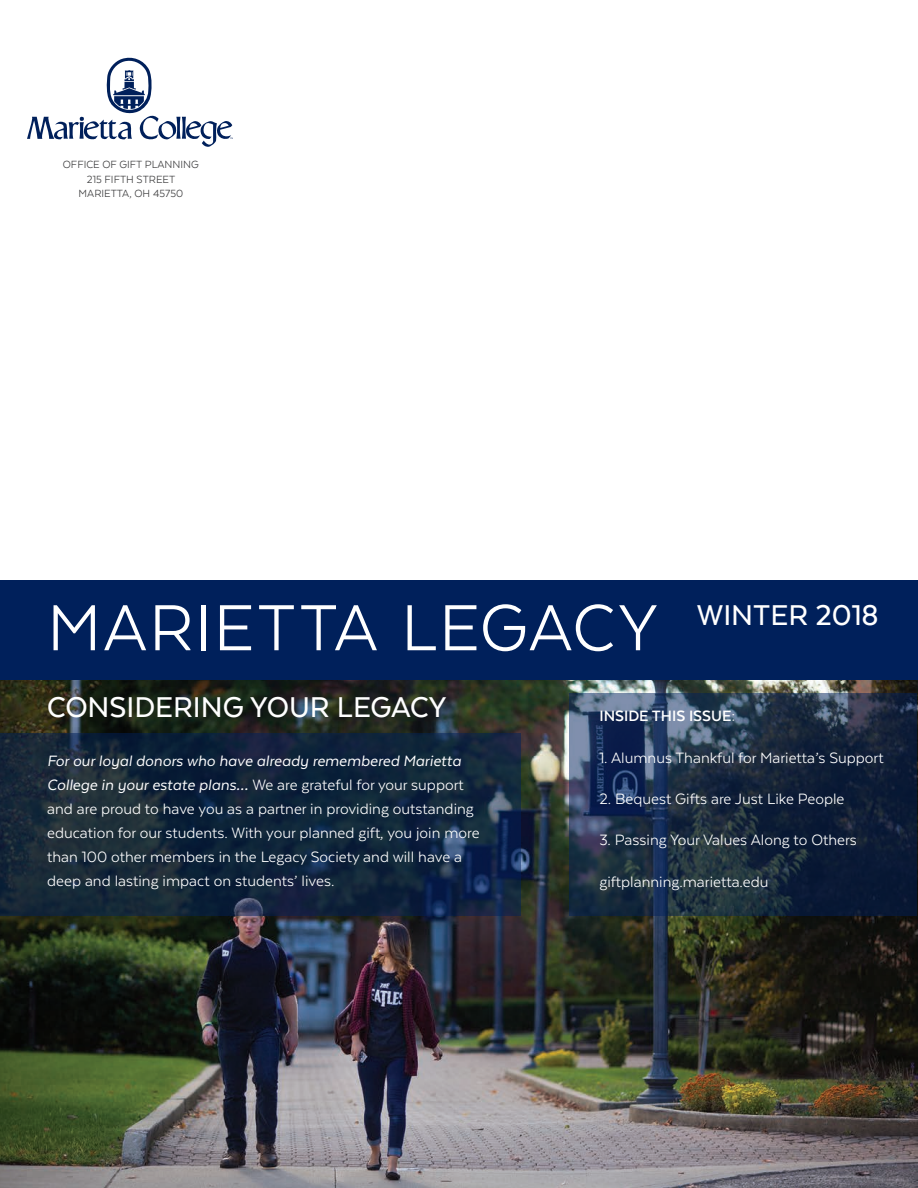
<style>
.page{position:relative;width:918px;height:1188px;background:#fff}
.page>*{position:absolute;margin:0;border:0;box-sizing:border-box;transform-origin:0 0}
.Header_on_back__ston{font:75px "Texta";letter-spacing:.02em;color:#fff}
.Header_on_back_-tag{font:500 33px "Texta";color:#fff}
.Tex_on_Back{font:17.25px/24px "Texta";color:#fff}
.Tex_on_Back-2{font:700 17.25px "Texta";color:#fff}
.Return_address{font:12px "Texta";color:#3e3e3f}
.s1{font-style:italic}
</style>
<div class="page">
<svg style="left:27px;top:58px;width:206px;height:89px"></svg>
<img style="left:0;top:680px;width:917px;height:508px">
<div style="left:0;top:580px;width:917px;height:100px;background:#00205b"></div>
<svg style="left:569px;top:694px;width:348px;height:222px;background:#1e2f47"></svg>
<svg style="left:0;top:733px;width:521px;height:183px;background:#13263b"></svg>
<p class="Return_address" style="left:63px;top:158px;width:138px">OFFICE OF GIFT PLANNING</p>
<p class="Return_address" style="left:87px;top:173px;width:90px">215 FIFTH STREET</p>
<p class="Return_address" style="left:79px;top:187px;width:106px">MARIETTA, OH 45750</p>
<p class="Header_on_back__ston" style="left:47px;top:589px;width:612px">MARIETTA LEGACY</p>
<p class="Header_on_back_-tag" style="left:697px;top:598px;width:183px">WINTER 2018</p>
<p class="Header_on_back_-tag" style="left:47px;top:690px;width:401px">CONSIDERING YOUR LEGACY</p>
<p class="Tex_on_Back" style="left:47px;top:749px;width:434px"><span class="s1">For our loyal donors who have already remembered Marietta College in your estate plans…</span> We are grateful for your support and are proud to have you as a partner in providing outstanding education for our students. With your planned gift, you join more than 100 other members in the Legacy Society and will have a deep and lasting impact on students’ lives.</p>
<p class="Tex_on_Back-2" style="left:599px;top:707px;width:137px">INSIDE THIS ISSUE:</p>
<p class="Tex_on_Back" style="left:599px;top:745px;width:286px">1. Alumnus Thankful for Marietta’s Support</p>
<p class="Tex_on_Back" style="left:599px;top:787px;width:247px">2. Bequest Gifts are Just Like People</p>
<p class="Tex_on_Back" style="left:599px;top:828px;width:259px">3. Passing Your Values Along to Others</p>
<p class="Tex_on_Back" style="left:599px;top:870px;width:171px">giftplanning.marietta.edu</p>
</div>
